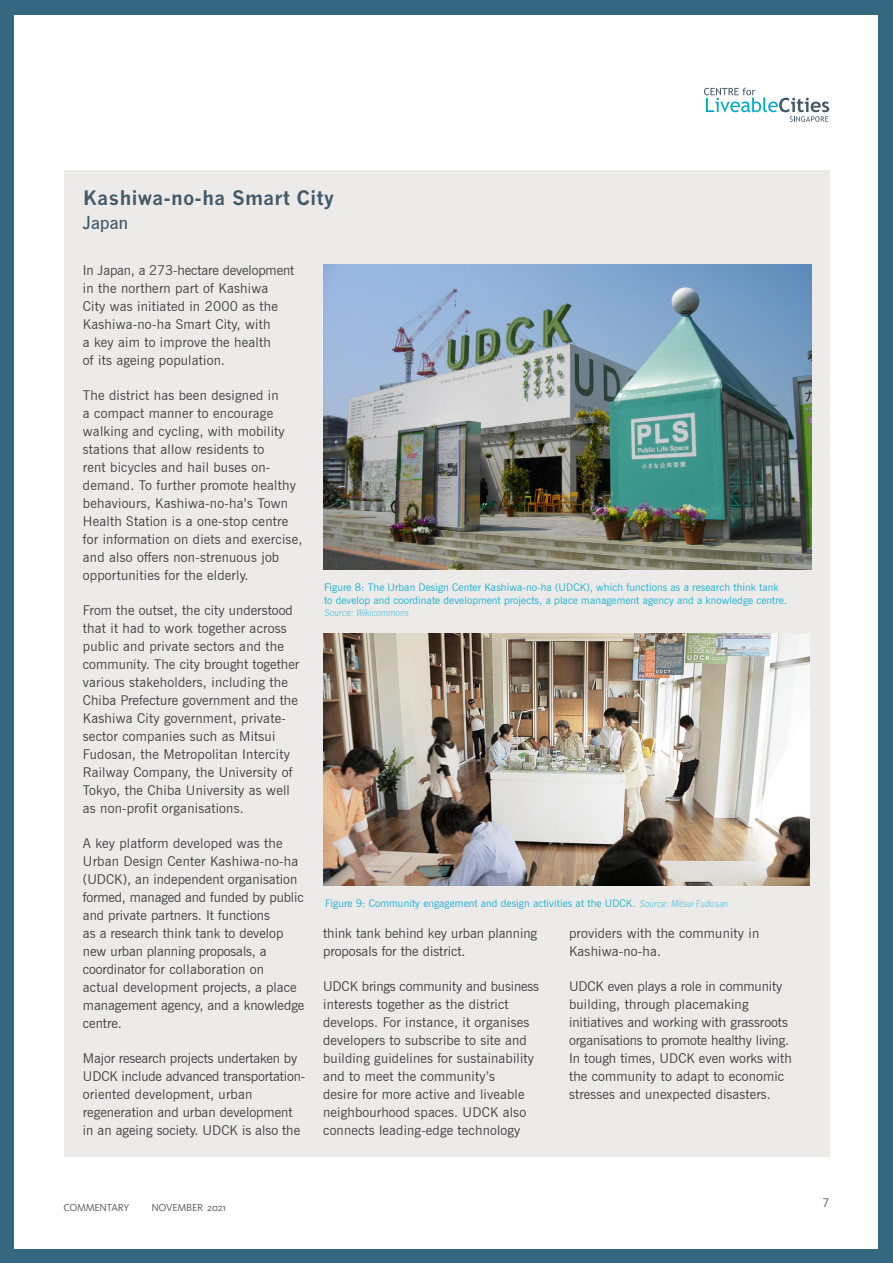
<style>
.page{position:relative;width:893px;height:1263px;background:#356880}
.page>*{position:absolute;margin:0;border:0;box-sizing:border-box;transform-origin:0 0}
.t1{font:700 19.5px "M News Gothic";letter-spacing:.01em;color:#425968}
.t2{font:19.5px "News Gothic T Medium";letter-spacing:.01em;color:#425968}
.t3{font:13.5px/18px "News Gothic BT";letter-spacing:.01em;color:#414042}
.t4{font:12px "News Gothic BT";color:#425968;scale:.95 1}
.t5{font:10.5px/13.5px "News Gothic BT";letter-spacing:.005em;color:#1ab1d0}
.t6{font:10.5px "Kievit OT";letter-spacing:-.02em;color:#58595b}
.t7{font:italic 9px "News Gothic";letter-spacing:.005em;color:#66cbe0}
.s1{font-family:"News Gothic";font-style:italic;font-size:9px;color:#66cbe0}
</style>
<div class="page">
<div style="left:15px;top:15px;width:863px;height:1233px;background:#fff"></div>
<svg style="left:704px;top:88px;width:125px;height:34px"></svg>
<div style="left:64px;top:170px;width:765px;height:987px;background:#edebea"></div>
<img style="left:323px;top:265px;width:488px;height:305px">
<img style="left:323px;top:634px;width:486px;height:252px">
<h1 class="t1" style="left:83px;top:186px;width:253px">Kashiwa-no-ha Smart City</h1>
<h1 class="t2" style="left:83px;top:211px;width:47px">Japan</h1>
<p class="t3" style="left:83px;top:261px;width:213px">In Japan, a 273-hectare development in the northern part of Kashiwa<br>City was initiated in 2000 as the<br>Kashiwa-no-ha Smart City, with<br>a key aim to improve the health<br>of its ageing population.</p>
<p class="t3" style="left:83px;top:386px;width:221px">The district has been designed in<br>a compact manner to encourage walking and cycling, with mobility stations that allow residents to<br>rent bicycles and hail buses on&shy;demand. To further promote healthy behaviours, Kashiwa-no-ha’s Town Health Station is a one-stop centre for information on diets and exercise, and also offers non-strenuous job opportunities for the elderly.</p>
<p class="t3" style="left:83px;top:601px;width:218px">From the outset, the city understood that it had to work together across public and private sectors and the community. The city brought together various stakeholders, including the Chiba Prefecture government and the Kashiwa City government, private&shy;sector companies such as Mitsui Fudosan, the Metropolitan Intercity Railway Company, the University of Tokyo, the Chiba University as well as non-profit organisations.</p>
<p class="t3" style="left:83px;top:834px;width:223px">A key platform developed was the<br>Urban Design Center Kashiwa-no-ha (UDCK), an independent organisation formed, managed and funded by public and private partners. It functions<br>as a research think tank to develop new urban planning proposals, a coordinator for collaboration on<br>actual development projects, a place management agency, and a knowledge centre.</p>
<p class="t3" style="left:83px;top:1049px;width:224px">Major research projects undertaken by UDCK include advanced transportation&shy;oriented development, urban regeneration and urban development in an ageing society. UDCK is also the</p>
<p class="t5" style="left:324px;top:580px;width:465px">Figure 8: The Urban Design Center Kashiwa-no-ha (UDCK), which functions as a research think tank to develop and coordinate development projects, a place management agency and a knowledge centre.</p>
<p class="t7" style="left:324px;top:607px;width:86px">Source: Wikicommons</p>
<p class="t5" style="left:325px;top:896px;width:404px">Figure 9: Community engagement and design activities at the UDCK. <span class="s1">Source: Mitsui Fudosan</span></p>
<p class="t3" style="left:323px;top:924px;width:216px">think tank behind key urban planning proposals for the district.</p>
<p class="t3" style="left:323px;top:977px;width:217px">UDCK brings community and business interests together as the district develops. For instance, it organises developers to subscribe to site and building guidelines for sustainability and to meet the community’s<br>desire for more active and liveable neighbourhood spaces. UDCK also connects leading-edge technology</p>
<p class="t3" style="left:569px;top:924px;width:192px">providers with the community in<br>Kashiwa-no-ha.</p>
<p class="t3" style="left:569px;top:977px;width:224px">UDCK even plays a role in community building, through placemaking initiatives and working with grassroots organisations to promote healthy living.<br>In tough times, UDCK even works with the community to adapt to economic stresses and unexpected disasters.</p>
<p class="t6" style="left:63px;top:1201px;width:68px">COMMENTARY</p>
<p class="t6" style="left:151px;top:1201px;width:76px">NOVEMBER 2021</p>
<p class="t4" style="left:822px;top:1196px;width:9px">7</p>
</div>
